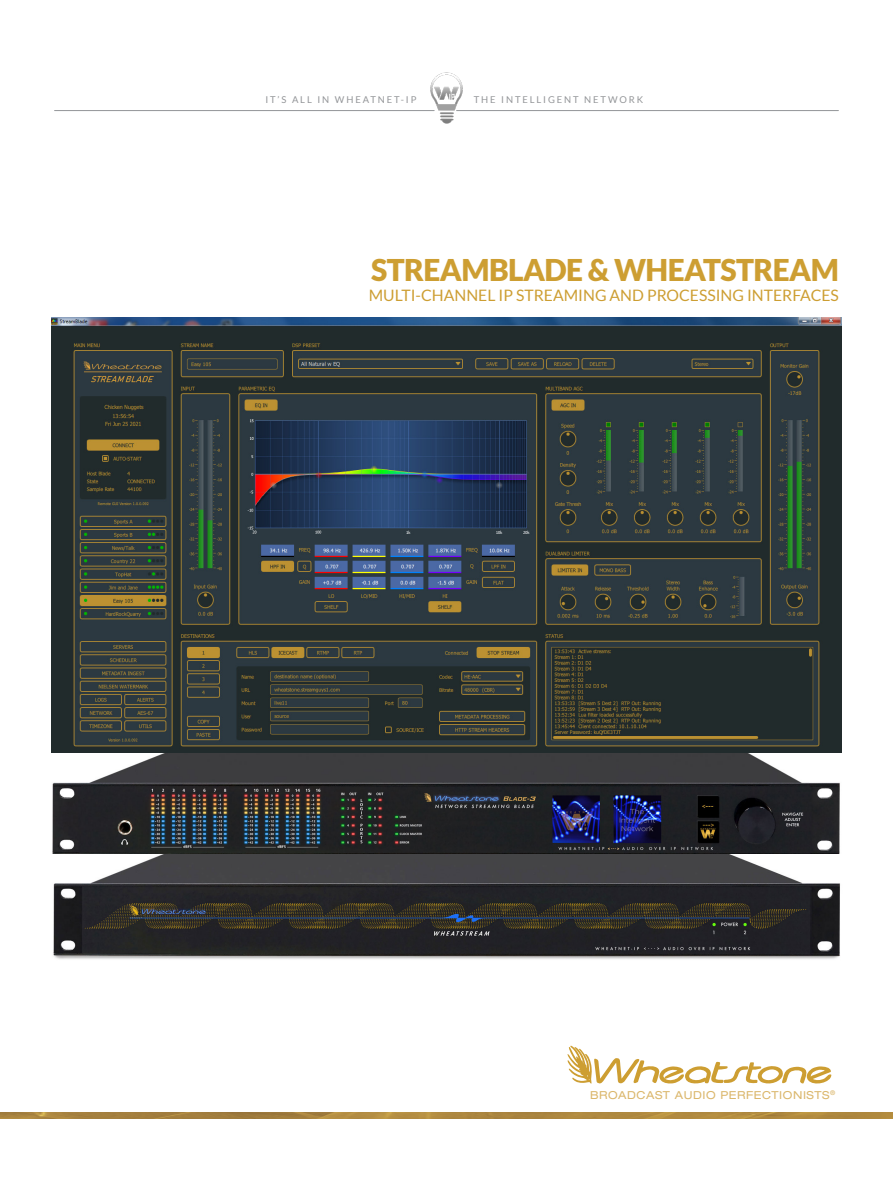
<style>
.page{position:relative;width:893px;height:1188px;background:#fff}
.page>*{position:absolute;margin:0;border:0;box-sizing:border-box;transform-origin:0 0}
.t1{font:900 30px "Lato";letter-spacing:-.02em;color:#cd9e32}
.t2{font:15.75px "Lato";color:#cd9e32}
.t3{font:expanded 10.95px "Helvetica Neue LT Std";letter-spacing:.05em;color:#dbb76c}
.t4{font:9.45px "Lato";letter-spacing:.2em;color:#939598}
</style>
<div class="page">
<img style="left:53px;top:854px;width:787px;height:105px">
<img style="left:0;top:1112px;width:893px;height:6px">
<svg style="left:567px;top:1046px;width:264px;height:38px"></svg>
<img style="left:52px;top:743px;width:790px;height:111px">
<img style="left:52px;top:318px;width:789px;height:435px">
<hr style="left:456px;top:110px;width:382px;height:1px;background:#939598">
<hr style="left:55px;top:110px;width:379px;height:1px;background:#939598">
<img style="left:430px;top:72px;width:33px;height:52px">
<p class="t4" style="left:265px;top:94px;width:152px">IT’S ALL IN WHEATNET-IP</p>
<p class="t4" style="left:474px;top:94px;width:171px">THE INTELLIGENT NETWORK</p>
<p class="t1" style="left:371px;top:253px;width:469px">STREAMBLADE &amp; WHEATSTREAM</p>
<p class="t2" style="left:369px;top:287px;width:472px">MULTI-CHANNEL IP STREAMING AND PROCESSING INTERFACES</p>
<p class="t3" style="left:590px;top:1088px;width:247px">BROADCAST AUDIO PERFECTIONISTS<sup>®</sup></p>
</div>
